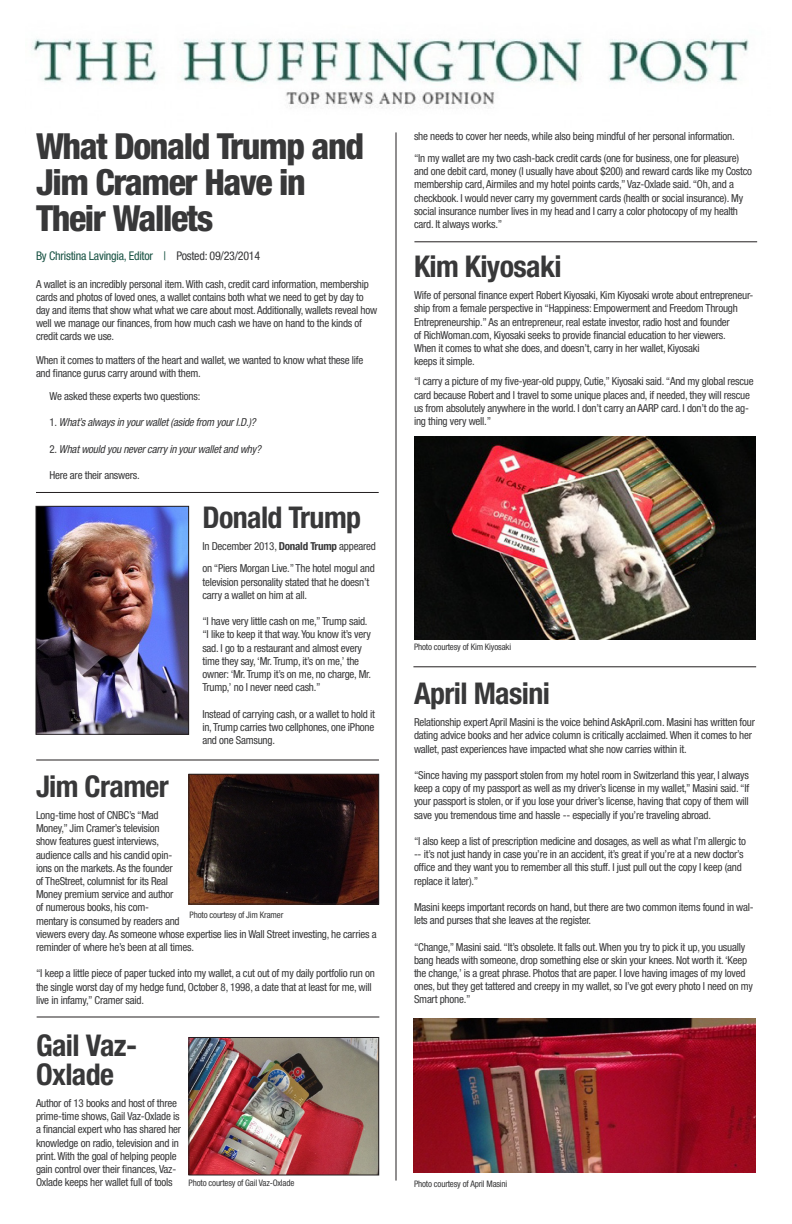
<style>
.page{position:relative;width:792px;height:1224px;background:#fff}
.page>*{position:absolute;margin:0;border:0;box-sizing:border-box;transform-origin:0 0}
.t1{font:800 condensed 36px/36px "Helvetica Neue";letter-spacing:-.04em;color:#383839}
.t2{font:700 condensed 30px/29px "Helvetica Neue";letter-spacing:-.02em;color:#383839}
.t3{font:condensed 12px "Helvetica Neue";letter-spacing:-.02em;color:#185243}
.t4{font:condensed 11px/13.2px "Helvetica Neue";letter-spacing:-.02em;color:#383839}
.t5{font:italic condensed 11px "Helvetica Neue";letter-spacing:-.02em;color:#383839}
.t6{font:condensed 9px "Helvetica Neue";letter-spacing:-.02em;color:#383839}
.s1{color:#383839}
.s2{font-style:normal}
.s3{font-weight:700}
</style>
<div class="page">
<img style="left:32px;top:39px;width:717px;height:99px">
<img style="left:38px;top:508px;width:149px;height:225px">
<div style="left:36px;top:506px;width:153px;height:229px;border:1px solid #231f20"></div>
<img style="left:191px;top:776px;width:186px;height:126px">
<div style="left:189px;top:774px;width:190px;height:130px;border:1px solid #231f20"></div>
<hr style="left:36px;top:492px;width:343px;height:1px;background:#231f20">
<hr style="left:36px;top:760px;width:343px;height:1px;background:#231f20">
<img style="left:191px;top:1039px;width:186px;height:134px">
<div style="left:189px;top:1037px;width:190px;height:138px;border:1px solid #231f20"></div>
<hr style="left:37px;top:1017px;width:342px;height:1px;background:#231f20">
<img style="left:414px;top:436px;width:342px;height:203px">
<img style="left:414px;top:1018px;width:342px;height:155px">
<hr style="left:414px;top:242px;width:343px;height:1px;background:#231f20">
<hr style="left:413px;top:667px;width:343px;height:1px;background:#231f20">
<hr style="left:396px;top:132px;width:1px;height:1049px;background:#231f20">
<p class="t4" style="left:414px;top:125px;width:327px;line-height:22.2px">she needs to cover her needs, while also being mindful of her personal information. “In my wallet are my two cash-back credit cards (one for business, one for pleasure)</p>
<p class="t4" style="left:414px;top:165px;width:340px">and one debit card, money (I usually have about $200) and reward cards like my Costco membership card, Airmiles and my hotel points cards,” Vaz-Oxlade said. “Oh, and a checkbook. I would never carry my government cards (health or social insurance). My social insurance number lives in my head and I carry a color photocopy of my health card. It always works.”</p>
<h2 class="t2" style="left:414px;top:252px;width:149px">Kim Kiyosaki</h2>
<p class="t4" style="left:414px;top:289px;width:341px">Wife of personal finance expert Robert Kiyosaki, Kim Kiyosaki wrote about entrepreneur&shy;ship from a female perspective in “Happiness: Empowerment and Freedom Through Entrepreneurship.” As an entrepreneur, real estate investor, radio host and founder<br>of RichWoman.com, Kiyosaki seeks to provide financial education to her viewers.<br>When it comes to what she does, and doesn’t, carry in her wallet, Kiyosaki<br>keeps it simple.</p>
<p class="t4" style="left:414px;top:375px;width:341px">“I carry a picture of my five-year-old puppy, Cutie,” Kiyosaki said. “And my global rescue card because Robert and I travel to some unique places and, if needed, they will rescue us from absolutely anywhere in the world. I don’t carry an AARP card. I don’t do the ag&shy;ing thing very well.”</p>
<h1 class="t1" style="left:36px;top:128px;width:330px">What Donald Trump and<br>Jim Cramer Have in<br>Their Wallets</h1>
<p class="t3" style="left:36px;top:249px;width:226px">By Christina Lavingia, Editor | <span class="s1">Posted: 09/23/2014</span></p>
<p class="t4" style="left:36px;top:277px;width:343px">A wallet is an incredibly personal item. With cash, credit card information, membership cards and photos of loved ones, a wallet contains both what we need to get by day to day and items that show what what we care about most. Additionally, wallets reveal how well we manage our finances, from how much cash we have on hand to the kinds of credit cards we use.</p>
<p class="t4" style="left:36px;top:353px;width:329px">When it comes to matters of the heart and wallet, we wanted to know what these life and finance gurus carry around with them.</p>
<p class="t4" style="left:49px;top:389px;width:152px">We asked these experts two questions:</p>
<p class="t5" style="left:49px;top:416px;width:208px"><span class="s2">1.</span> What’s always in your wallet (aside from your I.D.)?</p>
<p class="t5" style="left:49px;top:443px;width:213px"><span class="s2">2.</span> What would you never carry in your wallet and why?</p>
<p class="t4" style="left:49px;top:469px;width:92px">Here are their answers.</p>
<h2 class="t2" style="left:202px;top:503px;width:160px">Donald Trump</h2>
<p class="t4" style="left:202px;top:535px;width:175px;line-height:22px">In December 2013, <span class="s3">Donald Trump</span> appeared on “Piers Morgan Live.” The hotel mogul and</p>
<p class="t4" style="left:202px;top:575px;width:168px">television personality stated that he doesn’t carry a wallet on him at all.</p>
<p class="t4" style="left:202px;top:615px;width:170px">“I have very little cash on me,” Trump said. “I like to keep it that way. You know it’s very sad. I go to a restaurant and almost every time they say, ‘Mr. Trump, it’s on me,’ the owner: ‘Mr. Trump it’s on me, no charge, Mr.<br>Trump,’ no I never need cash.”</p>
<p class="t4" style="left:202px;top:707px;width:174px;text-align:justify">Instead of carrying cash, or a wallet to hold it in, Trump carries two cellphones, one iPhone and one Samsung.</p>
<h2 class="t2" style="left:36px;top:771px;width:134px">Jim Cramer</h2>
<p class="t4" style="left:36px;top:808px;width:342px">Long-time host of CNBC’s “Mad<br>Money,” Jim Cramer’s television<br>show features guest interviews,<br>audience calls and his candid opin-<br>ions on the markets. As the founder<br>of TheStreet, columnist for its Real<br>Money premium service and author<br>of numerous books, his com-<br>mentary is consumed by readers and<br>viewers every day. As someone whose expertise lies in Wall Street investing, he carries a reminder of where he’s been at all times.</p>
<p class="t4" style="left:36px;top:967px;width:340px">“I keep a little piece of paper tucked into my wallet, a cut out of my daily portfolio run on the single worst day of my hedge fund, October 8, 1998, a date that at least for me, will live in infamy,” Cramer said.</p>
<h2 class="t2" style="left:36px;top:1030px;width:103px">Gail Vaz-<br>Oxlade</h2>
<p class="t4" style="left:36px;top:1096px;width:147px">Author of 13 books and host of three prime-time shows, Gail Vaz-Oxlade is a financial expert who has shared her knowledge on radio, television and in print. With the goal of helping people gain control over their finances, Vaz-Oxlade keeps her wallet full of tools</p>
<p class="t6" style="left:414px;top:642px;width:99px">Photo courtesy of Kim Kiyosaki</p>
<h2 class="t2" style="left:414px;top:679px;width:138px">April Masini</h2>
<p class="t4" style="left:414px;top:716px;width:343px">Relationship expert April Masini is the voice behind AskApril.com. Masini has written four dating advice books and her advice column is critically acclaimed. When it comes to her wallet, past experiences have impacted what she now carries within it.</p>
<p class="t4" style="left:414px;top:768px;width:337px;text-align:justify">“Since having my passport stolen from my hotel room in Switzerland this year, I always keep a copy of my passport as well as my driver’s license in my wallet,” Masini said. “If your passport is stolen, or if you lose your driver’s license, having that copy of them will save you tremendous time and hassle -- especially if you’re traveling abroad.</p>
<p class="t4" style="left:414px;top:834px;width:333px">“I also keep a list of prescription medicine and dosages, as well as what I’m allergic to -- it’s not just handy in case you’re in an accident, it’s great if you’re at a new doctor’s office and they want you to remember all this stuff. I just pull out the copy I keep (and replace it later).”</p>
<p class="t4" style="left:414px;top:900px;width:341px">Masini keeps important records on hand, but there are two common items found in wal&shy;lets and purses that she leaves at the register.</p>
<p class="t4" style="left:414px;top:940px;width:341px">“Change,” Masini said. “It’s obsolete. It falls out. When you try to pick it up, you usually bang heads with someone, drop something else or skin your knees. Not worth it. ‘Keep the change,’ is a great phrase. Photos that are paper. I love having images of my loved ones, but they get tattered and creepy in my wallet, so I’ve got every photo I need on my Smart phone.”</p>
<p class="t6" style="left:190px;top:910px;width:95px">Photo courtesy of Jim Kramer</p>
<p class="t6" style="left:189px;top:1178px;width:107px">Photo courtesy of Gail Vaz-Oxlade</p>
<p class="t6" style="left:414px;top:1179px;width:95px">Photo courtesy of April Masini</p>
</div>
